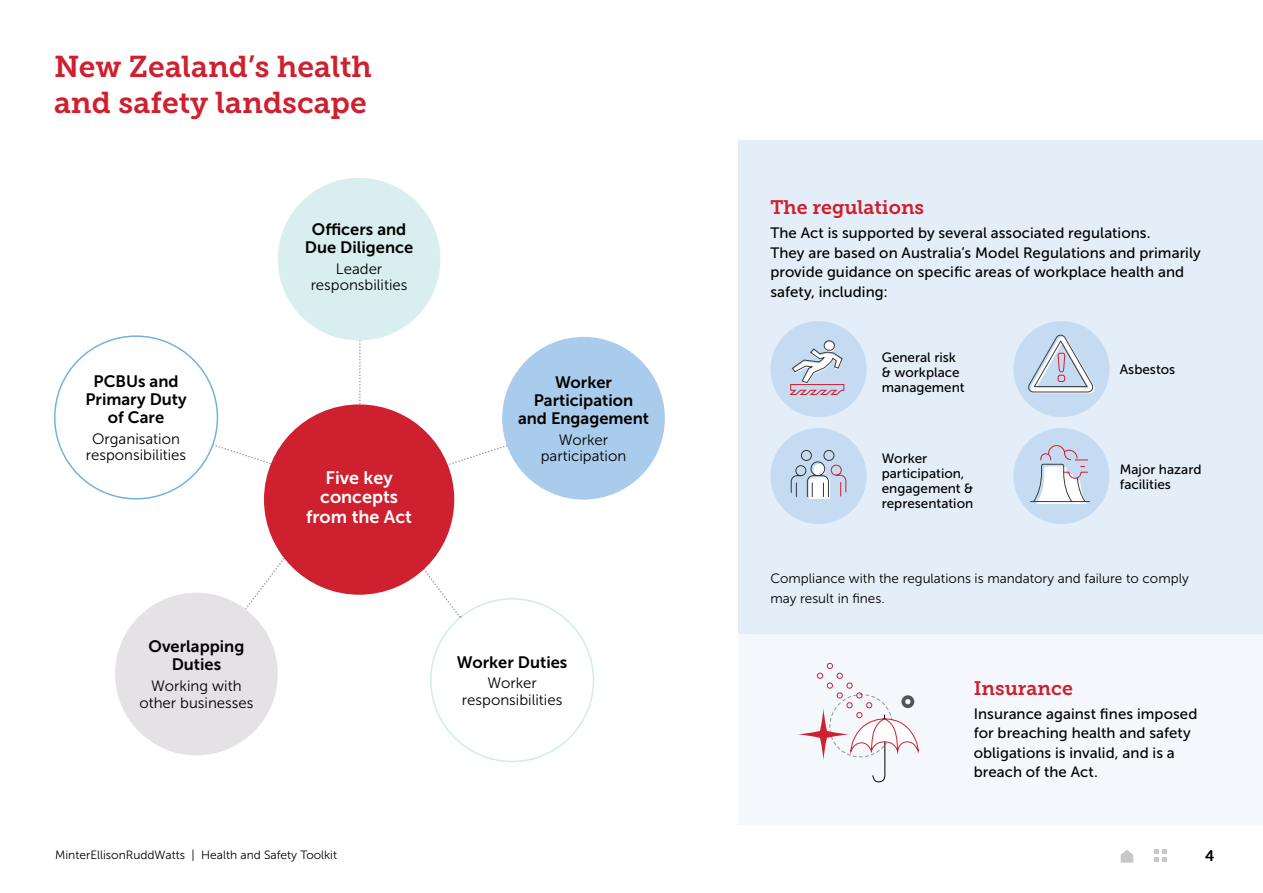
<style>
.page{position:relative;width:1263px;height:893px;background:#fff}
.page>*{position:absolute;margin:0;border:0;box-sizing:border-box;transform-origin:0 0}
.t1{font:30px/36px "Museo Slab 700";color:#ce202f}
.t2{font:19.5px "Museo Slab 700";color:#ce202f}
.t3{font:18px/19.5px "Museo Sans 700";color:#fff;text-align:center}
.t4{font:16.5px/18px "Museo Sans 700";color:#000;text-align:center}
.t5{font:15px/19.5px "Museo Sans 500";letter-spacing:.005em;color:#000}
.t6{font:15px/16.5px "Museo Sans 300";color:#000;text-align:center}
.t7{font:13.5px/15px "Museo Sans 500";color:#000}
.t8{font:13.5px/19.5px "Museo Sans 300";color:#000}
.t9{font:12px "Museo Sans 300";color:#000}
</style>
<div class="page">
<svg style="left:1121px;top:850px;width:12px;height:13px"></svg>
<svg style="left:1154px;top:849px;width:13px;height:13px"></svg>
<div style="left:738px;top:140px;width:525px;height:685px;background:#f4f8fc"></div>
<div style="left:738px;top:140px;width:525px;height:494px;background:#e3eef9"></div>
<svg style="left:359px;top:341px;width:2px;height:63px"></svg>
<svg style="left:244px;top:532px;width:59px;height:80px"></svg>
<svg style="left:434px;top:441px;width:73px;height:29px"></svg>
<svg style="left:210px;top:443px;width:71px;height:31px"></svg>
<div style="left:278px;top:178px;width:162px;height:163px;background:#d9efef;border-radius:50%"></div>
<div style="left:502px;top:337px;width:163px;height:163px;background:#a9ccec;border-radius:50%"></div>
<div style="left:115px;top:593px;width:163px;height:162px;background:#e4e2e4;border-radius:50%"></div>
<div style="left:55px;top:336px;width:162px;height:163px;background:#fff;border-radius:50%"></div>
<svg style="left:400px;top:537px;width:61px;height:80px"></svg>
<div style="left:264px;top:404px;width:190px;height:191px;background:#ce202f;border-radius:50%"></div>
<div style="left:770px;top:321px;width:96px;height:96px;background:#c4dbf2;border-radius:50%"></div>
<div style="left:770px;top:428px;width:96px;height:96px;background:#c4dbf2;border-radius:50%"></div>
<div style="left:1013px;top:321px;width:96px;height:96px;background:#c4dbf2;border-radius:50%"></div>
<div style="left:1013px;top:428px;width:96px;height:96px;background:#c4dbf2;border-radius:50%"></div>
<svg style="left:798px;top:662px;width:121px;height:121px"></svg>
<svg style="left:789px;top:340px;width:55px;height:55px"></svg>
<svg style="left:1028px;top:335px;width:67px;height:58px"></svg>
<svg style="left:1030px;top:445px;width:60px;height:59px"></svg>
<svg style="left:791px;top:450px;width:55px;height:49px"></svg>
<h1 class="t1" style="left:54px;top:48px;width:319px">New Zealand’s health and safety landscape</h1>
<p class="t4" style="left:85px;top:372px;width:103px">PCBUs and<br>Primary Duty of Care</p>
<p class="t6" style="left:86px;top:430px;width:102px">Organisation responsibilities</p>
<p class="t4" style="left:305px;top:220px;width:110px">Officers and<br>Due Diligence</p>
<p class="t6" style="left:311px;top:260px;width:98px">Leader responsbilities</p>
<p class="t3" style="left:306px;top:468px;width:107px">Five key concepts from the Act</p>
<p class="t4" style="left:518px;top:373px;width:133px">Worker<br>Participation and Engagement</p>
<p class="t6" style="left:541px;top:431px;width:87px">Worker participation</p>
<p class="t4" style="left:149px;top:638px;width:97px">Overlapping<br>Duties</p>
<p class="t6" style="left:139px;top:678px;width:116px">Working with other businesses</p>
<p class="t4" style="left:457px;top:653px;width:112px">Worker Duties</p>
<p class="t6" style="left:462px;top:675px;width:102px">Worker responsibilities</p>
<p class="t9" style="left:55px;top:848px;width:283px">MinterEllisonRuddWatts | Health and Safety Toolkit</p>
<h2 class="t2" style="left:770px;top:196px;width:155px">The regulations</h2>
<p class="t5" style="left:770px;top:223px;width:432px">The Act is supported by several associated regulations.<br>They are based on Australia’s Model Regulations and primarily provide guidance on specific areas of workplace health and safety, including:</p>
<p class="t7" style="left:882px;top:350px;width:85px">General risk &amp; workplace management</p>
<p class="t7" style="left:882px;top:451px;width:93px">Worker participation, engagement &amp; representation</p>
<p class="t7" style="left:1120px;top:362px;width:57px">Asbestos</p>
<p class="t7" style="left:1120px;top:461px;width:83px">Major hazard facilities</p>
<p class="t8" style="left:770px;top:569px;width:420px">Compliance with the regulations is mandatory and failure to comply may result in fines.</p>
<h2 class="t2" style="left:974px;top:677px;width:101px">Insurance</h2>
<p class="t5" style="left:974px;top:704px;width:225px">Insurance against fines imposed for breaching health and safety obligations is invalid, and is a breach of the Act.</p>
<p class="t5" style="left:1205px;top:846px;width:11px">4</p>
</div>
